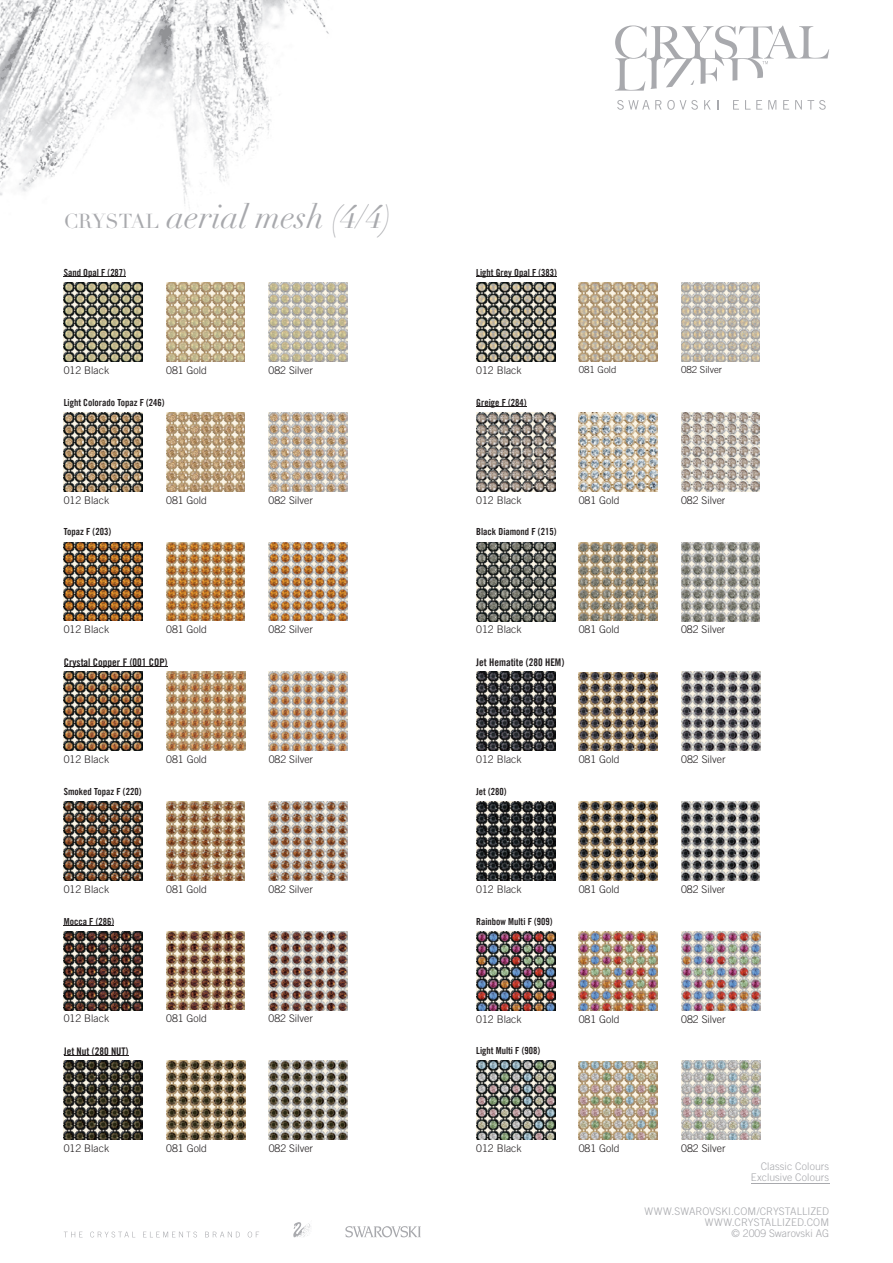
<style>
.page{position:relative;width:893px;height:1263px;background:#fff}
.page>*{position:absolute;margin:0;border:0;box-sizing:border-box;transform-origin:0 0}
.t1{font:italic 33px "Didot LH";color:#a8a9ad}
.t2{font:300 10.5px "Trade Gothic LT Com";color:#231f20}
.t3{font:300 10.5px/11.2px "Trade Gothic LT Com";letter-spacing:.005em;color:#a8a9ad;text-align:right}
.t4{font:10.5px "Trade Gothic LT Com Bd Cn 20";color:#231f20}
.t5{font:9.75px "Trade Gothic LT Com Bd Cn 20";color:#231f20}
.t6{font:300 9.75px "Trade Gothic LT Com";color:#231f20}
.s1{font-style:normal;font-size:19.95px}
</style>
<div class="page">
<hr style="left:751px;top:1183px;width:78px;height:1px;background:#a8a9ad">
<svg style="left:345px;top:1226px;width:76px;height:11px"></svg>
<svg style="left:293px;top:1222px;width:18px;height:15px"></svg>
<svg style="left:65px;top:1232px;width:17px;height:5px"></svg>
<svg style="left:90px;top:1231px;width:43px;height:6px"></svg>
<svg style="left:143px;top:1231px;width:54px;height:6px"></svg>
<svg style="left:205px;top:1232px;width:35px;height:5px"></svg>
<svg style="left:248px;top:1231px;width:11px;height:6px"></svg>
<img style="left:0;top:0;width:783px;height:208px">
<svg style="left:617px;top:100px;width:81px;height:10px"></svg>
<svg style="left:704px;top:100px;width:7px;height:10px"></svg>
<svg style="left:733px;top:100px;width:6px;height:10px"></svg>
<svg style="left:745px;top:100px;width:17px;height:10px"></svg>
<svg style="left:768px;top:100px;width:8px;height:10px"></svg>
<svg style="left:783px;top:100px;width:6px;height:10px"></svg>
<svg style="left:795px;top:100px;width:31px;height:10px"></svg>
<svg style="left:615px;top:26px;width:214px;height:65px"></svg>
<img style="left:476px;top:801px;width:79px;height:79px">
<img style="left:579px;top:801px;width:78px;height:79px">
<img style="left:681px;top:801px;width:79px;height:79px">
<img style="left:64px;top:801px;width:79px;height:79px">
<img style="left:166px;top:802px;width:79px;height:78px">
<img style="left:269px;top:801px;width:78px;height:79px">
<img style="left:476px;top:1061px;width:79px;height:79px">
<svg style="left:579px;top:1061px;width:79px;height:79px"></svg>
<img style="left:579px;top:1061px;width:78px;height:78px">
<img style="left:681px;top:1061px;width:79px;height:79px">
<img style="left:64px;top:931px;width:79px;height:79px">
<img style="left:166px;top:931px;width:79px;height:79px">
<img style="left:269px;top:931px;width:78px;height:79px">
<hr style="left:64px;top:925px;width:50px;height:1px;background:#231f20">
<img style="left:476px;top:931px;width:79px;height:79px">
<img style="left:579px;top:931px;width:79px;height:79px">
<img style="left:681px;top:931px;width:79px;height:79px">
<img style="left:64px;top:1061px;width:79px;height:79px">
<img style="left:166px;top:1061px;width:79px;height:79px">
<img style="left:269px;top:1061px;width:79px;height:79px">
<hr style="left:64px;top:1055px;width:65px;height:1px;background:#231f20">
<img style="left:476px;top:672px;width:79px;height:79px">
<svg style="left:579px;top:672px;width:79px;height:79px"></svg>
<img style="left:579px;top:672px;width:78px;height:78px">
<img style="left:681px;top:672px;width:79px;height:79px">
<img style="left:64px;top:542px;width:79px;height:79px">
<img style="left:166px;top:542px;width:79px;height:79px">
<img style="left:269px;top:542px;width:78px;height:79px">
<img style="left:476px;top:542px;width:79px;height:79px">
<img style="left:579px;top:542px;width:78px;height:79px">
<img style="left:681px;top:542px;width:79px;height:79px">
<img style="left:64px;top:283px;width:79px;height:79px">
<img style="left:166px;top:283px;width:79px;height:78px">
<img style="left:269px;top:283px;width:78px;height:79px">
<hr style="left:64px;top:277px;width:62px;height:1px;background:#231f20">
<img style="left:476px;top:283px;width:79px;height:79px">
<img style="left:579px;top:283px;width:78px;height:79px">
<img style="left:681px;top:283px;width:79px;height:79px">
<hr style="left:476px;top:277px;width:81px;height:1px;background:#231f20">
<img style="left:64px;top:412px;width:79px;height:79px">
<img style="left:166px;top:412px;width:79px;height:79px">
<img style="left:269px;top:412px;width:78px;height:79px">
<img style="left:476px;top:412px;width:79px;height:79px">
<img style="left:579px;top:412px;width:78px;height:79px">
<img style="left:681px;top:412px;width:79px;height:79px">
<hr style="left:476px;top:406px;width:51px;height:1px;background:#231f20">
<img style="left:64px;top:672px;width:79px;height:79px">
<img style="left:166px;top:672px;width:79px;height:79px">
<img style="left:269px;top:672px;width:79px;height:79px">
<hr style="left:64px;top:666px;width:104px;height:1px;background:#231f20">
<h1 class="t1" style="left:64px;top:197px;width:329px"><span class="s1">CRYSTAL</span> aerial mesh (4/4)</h1>
<p class="t5" style="left:64px;top:267px;width:64px">Sand Opal F (287)</p>
<p class="t5" style="left:476px;top:267px;width:82px">Light Grey Opal F (383)</p>
<p class="t2" style="left:64px;top:364px;width:47px">012 Black</p>
<p class="t2" style="left:166px;top:364px;width:42px">081 Gold</p>
<p class="t2" style="left:269px;top:364px;width:46px">082 Silver</p>
<p class="t2" style="left:476px;top:364px;width:47px">012 Black</p>
<p class="t6" style="left:579px;top:364px;width:39px">081 Gold</p>
<p class="t6" style="left:681px;top:364px;width:43px">082 Silver</p>
<p class="t5" style="left:64px;top:396px;width:102px">Light Colorado Topaz F (246)</p>
<p class="t5" style="left:476px;top:396px;width:52px">Greige F (284)</p>
<p class="t2" style="left:64px;top:494px;width:47px">012 Black</p>
<p class="t2" style="left:166px;top:494px;width:42px">081 Gold</p>
<p class="t2" style="left:269px;top:494px;width:46px">082 Silver</p>
<p class="t2" style="left:476px;top:494px;width:47px">012 Black</p>
<p class="t2" style="left:579px;top:494px;width:42px">081 Gold</p>
<p class="t2" style="left:681px;top:494px;width:46px">082 Silver</p>
<p class="t5" style="left:64px;top:526px;width:49px">Topaz F (203)</p>
<p class="t5" style="left:476px;top:526px;width:82px">Black Diamond F (215)</p>
<p class="t2" style="left:64px;top:623px;width:47px">012 Black</p>
<p class="t2" style="left:166px;top:623px;width:42px">081 Gold</p>
<p class="t2" style="left:269px;top:623px;width:46px">082 Silver</p>
<p class="t2" style="left:476px;top:623px;width:47px">012 Black</p>
<p class="t2" style="left:579px;top:623px;width:42px">081 Gold</p>
<p class="t2" style="left:681px;top:623px;width:46px">082 Silver</p>
<p class="t4" style="left:64px;top:655px;width:105px">Crystal Copper F (001 COP)</p>
<p class="t4" style="left:476px;top:655px;width:90px">Jet Hematite (280 HEM)</p>
<p class="t2" style="left:64px;top:753px;width:47px">012 Black</p>
<p class="t2" style="left:166px;top:753px;width:42px">081 Gold</p>
<p class="t2" style="left:269px;top:753px;width:46px">082 Silver</p>
<p class="t2" style="left:476px;top:753px;width:47px">012 Black</p>
<p class="t2" style="left:579px;top:753px;width:42px">081 Gold</p>
<p class="t2" style="left:681px;top:753px;width:46px">082 Silver</p>
<p class="t5" style="left:64px;top:785px;width:79px">Smoked Topaz F (220)</p>
<p class="t5" style="left:476px;top:785px;width:32px">Jet (280)</p>
<p class="t2" style="left:64px;top:883px;width:47px">012 Black</p>
<p class="t2" style="left:166px;top:883px;width:42px">081 Gold</p>
<p class="t2" style="left:269px;top:883px;width:46px">082 Silver</p>
<p class="t2" style="left:476px;top:883px;width:47px">012 Black</p>
<p class="t2" style="left:579px;top:883px;width:42px">081 Gold</p>
<p class="t2" style="left:681px;top:883px;width:46px">082 Silver</p>
<p class="t5" style="left:64px;top:915px;width:52px">Mocca F (286)</p>
<p class="t5" style="left:476px;top:915px;width:78px">Rainbow Multi F (909)</p>
<p class="t2" style="left:64px;top:1012px;width:47px">012 Black</p>
<p class="t2" style="left:166px;top:1012px;width:42px">081 Gold</p>
<p class="t2" style="left:269px;top:1012px;width:46px">082 Silver</p>
<p class="t2" style="left:476px;top:1012px;width:47px">012 Black</p>
<p class="t2" style="left:579px;top:1012px;width:42px">081 Gold</p>
<p class="t2" style="left:681px;top:1012px;width:46px">082 Silver</p>
<p class="t4" style="left:64px;top:1045px;width:66px">Jet Nut (280 NUT)</p>
<p class="t5" style="left:476px;top:1045px;width:65px">Light Multi F (908)</p>
<p class="t2" style="left:64px;top:1142px;width:47px">012 Black</p>
<p class="t2" style="left:166px;top:1142px;width:42px">081 Gold</p>
<p class="t2" style="left:269px;top:1142px;width:46px">082 Silver</p>
<p class="t2" style="left:476px;top:1142px;width:47px">012 Black</p>
<p class="t2" style="left:579px;top:1142px;width:42px">081 Gold</p>
<p class="t2" style="left:681px;top:1142px;width:46px">082 Silver</p>
<p class="t3" style="left:751px;top:1160px;width:80px">Classic Colours<br>Exclusive Colours</p>
<p class="t3" style="left:644px;top:1205px;width:186px">WWW.SWAROVSKI.COM/CRYSTALLIZED<br>WWW.CRYSTALLIZED.COM<br>© 2009 Swarovski AG</p>
</div>
